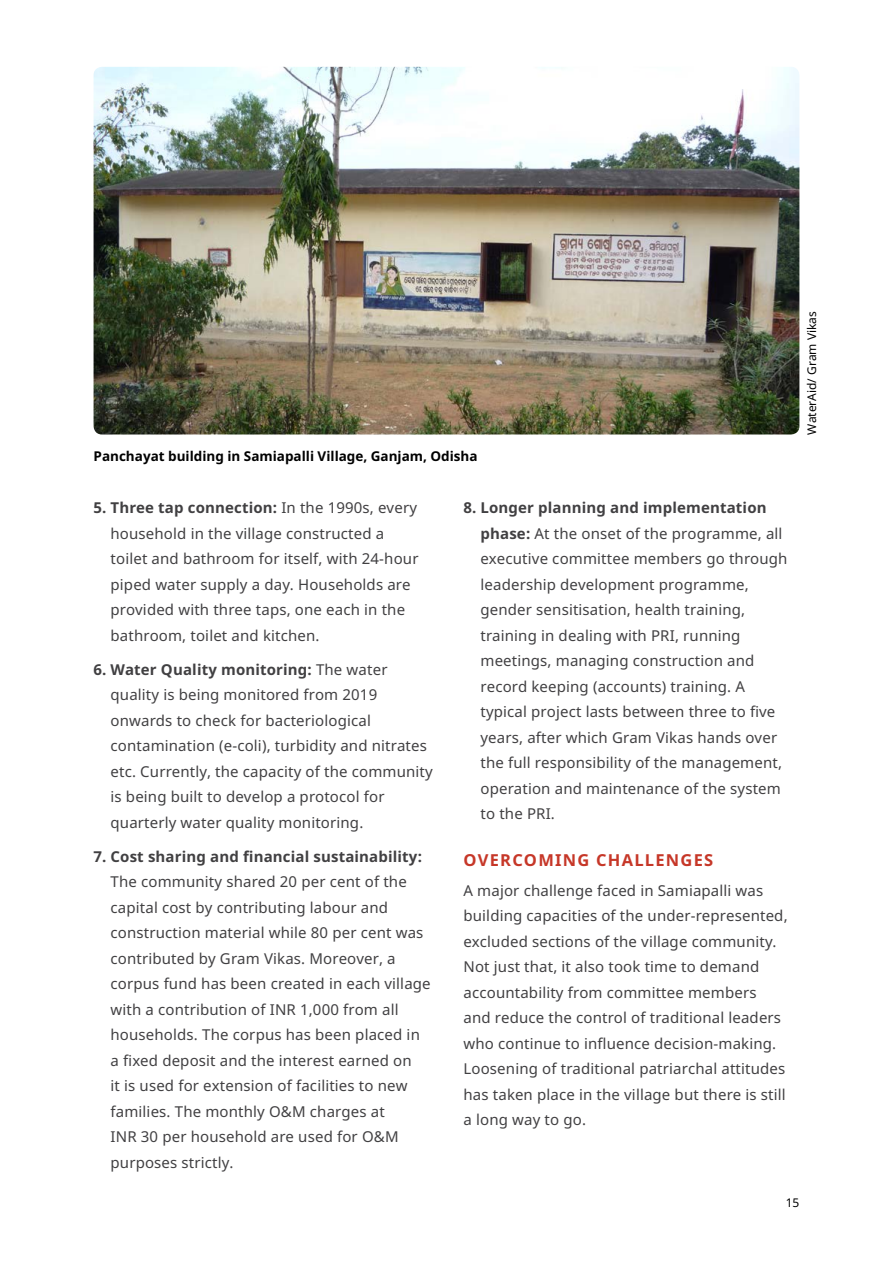
<style>
.page{position:relative;width:893px;height:1263px;background:#fff}
.page>*{position:absolute;margin:0;border:0;box-sizing:border-box;transform-origin:0 0}
.t1{font:700 16.5px "Noto Sans";letter-spacing:.075em;color:#c63728}
.t2{font:15px/25.5px "Noto Sans";letter-spacing:.01em;color:#414042}
.t3{font:700 15px "Noto Sans";letter-spacing:.01em;color:#414042}
.t4{font:700 13.5px "Noto Sans";color:#000}
.t5{font:12px "Noto Sans";color:#000}
.s1{font-weight:700}
</style>
<div class="page">
<img style="left:94px;top:67px;width:705px;height:367px">
<p class="t4" style="left:94px;top:446px;width:386px">Panchayat building in Samiapalli Village, Ganjam, Odisha</p>
<p class="t5" style="left:804px;top:434px;width:125px;rotate:-90deg">WaterAid/ Gram Vikas</p>
<p class="t2" style="left:111px;top:495px;width:309px;text-indent:-17px"><span class="s1">5. Three tap connection:</span> In the 1990s, every household in the village constructed a toilet and bathroom for itself, with 24-hour piped water supply a day. Households are provided with three taps, one each in the bathroom, toilet and kitchen.</p>
<p class="t2" style="left:111px;top:656px;width:324px;text-indent:-17px"><span class="s1">6. Water Quality monitoring:</span> The water quality is being monitored from 2019 onwards to check for bacteriological contamination (e-coli), turbidity and nitrates etc. Currently, the capacity of the community is being built to develop a protocol for quarterly water quality monitoring.</p>
<p class="t3" style="left:94px;top:846px;width:330px">7. Cost sharing and financial sustainability:</p>
<p class="t2" style="left:111px;top:869px;width:322px">The community shared 20 per cent of the capital cost by contributing labour and construction material while 80 per cent was contributed by Gram Vikas. Moreover, a corpus fund has been created in each village with a contribution of INR 1,000 from all households. The corpus has been placed in a fixed deposit and the interest earned on<br>it is used for extension of facilities to new families. The monthly O&amp;M charges at<br>INR 30 per household are used for O&amp;M purposes strictly.</p>
<p class="t2" style="left:480px;top:495px;width:308px;text-indent:-17px"><span class="s1">8. Longer planning and implementation phase:</span> At the onset of the programme, all executive committee members go through leadership development programme, gender sensitisation, health training, training in dealing with PRI, running meetings, managing construction and record keeping (accounts) training. A typical project lasts between three to five years, after which Gram Vikas hands over the full responsibility of the management, operation and maintenance of the system to the PRI.</p>
<p class="t1" style="left:463px;top:848px;width:251px">OVERCOMING CHALLENGES</p>
<p class="t2" style="left:463px;top:877px;width:326px">A major challenge faced in Samiapalli was building capacities of the under-represented, excluded sections of the village community.<br>Not just that, it also took time to demand accountability from committee members<br>and reduce the control of traditional leaders who continue to influence decision-making.<br>Loosening of traditional patriarchal attitudes has taken place in the village but there is still a long way to go.</p>
<p class="t5" style="left:786px;top:1194px;width:15px">15</p>
</div>
